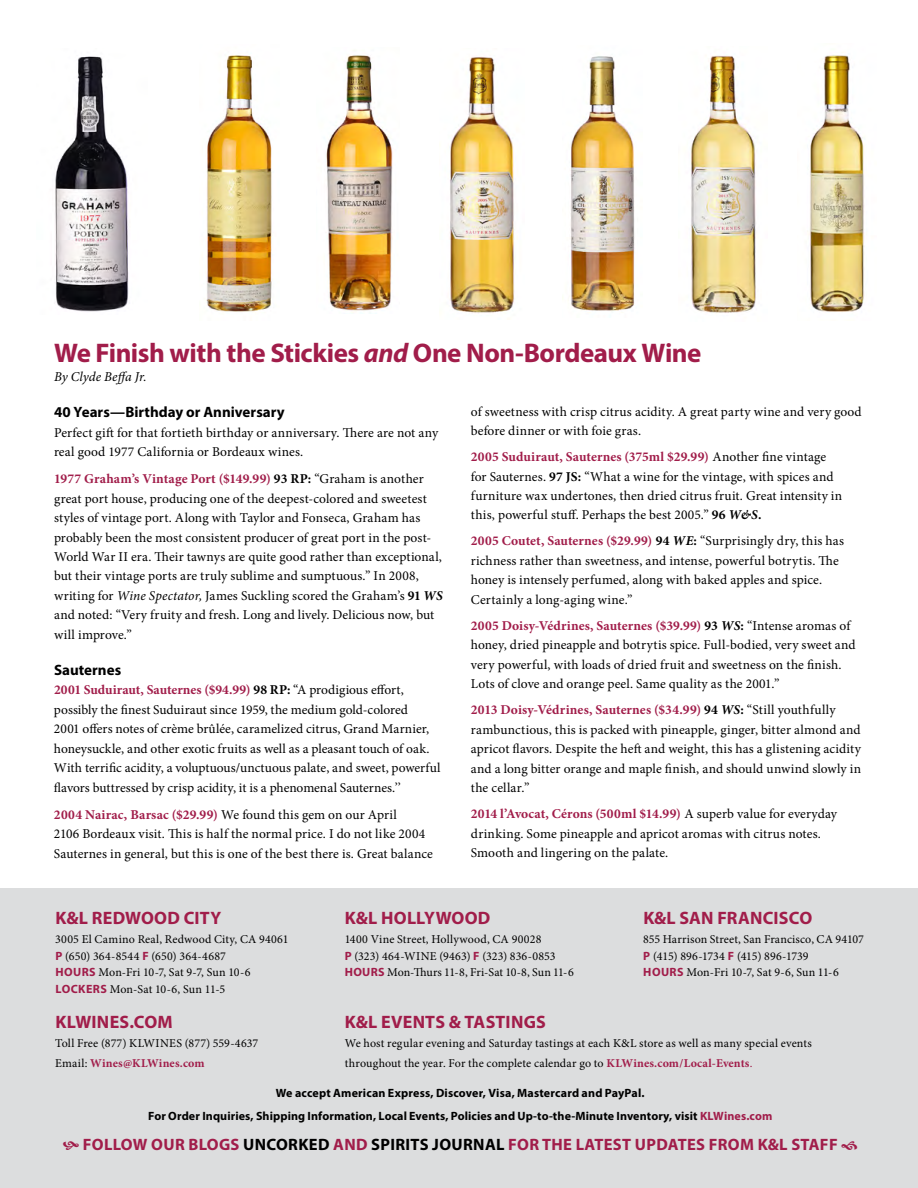
<style>
.page{position:relative;width:918px;height:1188px;background:#fff}
.page>*{position:absolute;margin:0;border:0;box-sizing:border-box;transform-origin:0 0}
.t1{font:700 27px "Myriad Pro";letter-spacing:-.02em;color:#a11d4a}
.t2{font:700 18px "Myriad Pro";letter-spacing:.01em;color:#a11d4a}
.t3{font:700 16.5px "Myriad Pro";letter-spacing:.02em;color:#a11d4a}
.t4{font:700 15px "Myriad Pro";color:#000}
.t5{font:13.5px/19.5px "Minion Pro";letter-spacing:.005em;color:#000}
.t6{font:italic 13.5px "Minion Pro";letter-spacing:.005em;color:#000}
.t7{font:12px/16.5px "Minion Pro";letter-spacing:.01em;color:#000}
.t8{font:700 12px "Myriad Pro";letter-spacing:.01em;color:#000}
.s1{font-style:italic}
.s2{font-weight:700;color:#a11d4a}
.s3{font-weight:700}
.s4{font-weight:700;font-style:italic}
.s5{font-family:"Myriad Pro";font-weight:700;color:#a11d4a}
.s6{color:#a11d4a}
.s7{color:#000}
</style>
<div class="page">
<img style="left:55px;top:56px;width:74px;height:256px">
<img style="left:326px;top:50px;width:67px;height:264px">
<img style="left:206px;top:55px;width:66px;height:257px">
<img style="left:807px;top:55px;width:57px;height:257px">
<img style="left:691px;top:55px;width:65px;height:258px">
<img style="left:450px;top:56px;width:64px;height:257px">
<img style="left:562px;top:56px;width:73px;height:257px">
<div style="left:0;top:889px;width:918px;height:299px;background:#dcddde"></div>
<h1 class="t1" style="left:54px;top:335px;width:649px">We Finish with the Stickies <span class="s1">and</span> One Non-Bordeaux Wine</h1>
<p class="t6" style="left:54px;top:368px;width:94px">By Clyde Beffa Jr.</p>
<p class="t4" style="left:54px;top:402px;width:232px">40 Years—Birthday or Anniversary</p>
<p class="t5" style="left:54px;top:423px;width:386px">Perfect gift for that fortieth birthday or anniversary. There are not any real good 1977 California or Bordeaux wines.</p>
<p class="t5" style="left:54px;top:469px;width:390px"><span class="s2">1977 Graham’s Vintage Port ($149.99)</span> <span class="s3">93 RP:</span> “Graham is another great port house, producing one of the deepest-colored and sweetest styles of vintage port. Along with Taylor and Fonseca, Graham has probably been the most consistent producer of great port in the post-World War II era. Their tawnys are quite good rather than exceptional, but their vintage ports are truly sublime and sumptuous.” In 2008, writing for <span class="s1">Wine Spectator,</span> James Suckling scored the Graham’s <span class="s3">91</span> <span class="s4">WS </span>and noted: “Very fruity and fresh. Long and lively. Delicious now, but will improve.”</p>
<p class="t4" style="left:54px;top:660px;width:69px">Sauternes</p>
<p class="t5" style="left:54px;top:680px;width:388px"><span class="s2">2001 Suduiraut, Sauternes ($94.99)</span> <span class="s3">98 RP:</span> “A prodigious effort, possibly the finest Suduiraut since 1959, the medium gold-colored<br>2001 offers notes of crème brûlée, caramelized citrus, Grand Marnier, honeysuckle, and other exotic fruits as well as a pleasant touch of oak.<br>With terrific acidity, a voluptuous/unctuous palate, and sweet, powerful flavors buttressed by crisp acidity, it is a phenomenal Sauternes.’’</p>
<p class="t5" style="left:54px;top:805px;width:381px"><span class="s2">2004 Nairac, Barsac ($29.99)</span> We found this gem on our April<br>2106 Bordeaux visit. This is half the normal price. I do not like 2004<br>Sauternes in general, but this is one of the best there is. Great balance</p>
<p class="t5" style="left:471px;top:402px;width:392px">of sweetness with crisp citrus acidity. A great party wine and very good before dinner or with foie gras.</p>
<p class="t5" style="left:471px;top:447px;width:373px"><span class="s2">2005 Suduiraut, Sauternes (375ml $29.99)</span> Another fine vintage for Sauternes. <span class="s3">97 JS:</span> “What a wine for the vintage, with spices and furniture wax undertones, then dried citrus fruit. Great intensity in this, powerful stuff. Perhaps the best 2005.” <span class="s3">96</span> <span class="s4">W&amp;S</span><span class="s3">.</span></p>
<p class="t5" style="left:471px;top:531px;width:375px"><span class="s2">2005 Coutet, Sauternes ($29.99)</span> <span class="s3">94</span> <span class="s4">WE</span><span class="s3">:</span> “Surprisingly dry, this has richness rather than sweetness, and intense, powerful botrytis. The honey is intensely perfumed, along with baked apples and spice.<br>Certainly a long-aging wine.”</p>
<p class="t5" style="left:471px;top:616px;width:386px"><span class="s2">2005 Doisy-Védrines, Sauternes ($39.99)</span> <span class="s3">93</span> <span class="s4">WS</span><span class="s3">:</span> “Intense aromas of honey, dried pineapple and botrytis spice. Full-bodied, very sweet and very powerful, with loads of dried fruit and sweetness on the finish.<br>Lots of clove and orange peel. Same quality as the 2001.”</p>
<p class="t5" style="left:471px;top:700px;width:392px"><span class="s2">2013 Doisy-Védrines, Sauternes ($34.99)</span> <span class="s3">94</span> <span class="s4">WS</span><span class="s3">:</span> “Still youthfully rambunctious, this is packed with pineapple, ginger, bitter almond and apricot flavors. Despite the heft and weight, this has a glistening acidity and a long bitter orange and maple finish, and should unwind slowly in the cellar.”</p>
<p class="t5" style="left:471px;top:804px;width:368px"><span class="s2">2014 l’Avocat, Cérons (500ml $14.99)</span> A superb value for everyday drinking. Some pineapple and apricot aromas with citrus notes.<br>Smooth and lingering on the palate.</p>
<h2 class="t2" style="left:55px;top:907px;width:167px">K&amp;L REDWOOD CITY</h2>
<p class="t7" style="left:55px;top:931px;width:235px">3005 El Camino Real, Redwood City, CA 94061<br><span class="s5">P</span> (650) 364-8544 <span class="s5">F</span> (650) 364-4687<br><span class="s5">HOURS</span> Mon-Fri 10-7, Sat 9-7, Sun 10-6<br><span class="s5">LOCKERS</span> Mon-Sat 10-6, Sun 11-5</p>
<h2 class="t2" style="left:55px;top:1011px;width:119px">KLWINES.COM</h2>
<p class="t7" style="left:55px;top:1034px;width:205px;line-height:19.5px">Toll Free (877) KLWINES (877) 559-4637<br>Email: <span class="s2">Wines@KLWines.com</span></p>
<h2 class="t2" style="left:345px;top:907px;width:147px">K&amp;L HOLLYWOOD</h2>
<p class="t7" style="left:345px;top:931px;width:231px">1400 Vine Street, Hollywood, CA 90028<br><span class="s5">P</span> (323) 464-WINE (9463) <span class="s5">F</span> (323) 836-0853<br><span class="s5">HOURS</span> Mon-Thurs 11-8, Fri-Sat 10-8, Sun 11-6</p>
<h2 class="t2" style="left:643px;top:907px;width:170px">K&amp;L SAN FRANCISCO</h2>
<p class="t7" style="left:643px;top:931px;width:222px">855 Harrison Street, San Francisco, CA 94107<br><span class="s5">P</span> (415) 896-1734 <span class="s5">F</span> (415) 896-1739<br><span class="s5">HOURS</span> Mon-Fri 10-7, Sat 9-6, Sun 11-6</p>
<h2 class="t2" style="left:345px;top:1011px;width:202px">K&amp;L EVENTS &amp; TASTINGS</h2>
<p class="t7" style="left:345px;top:1034px;width:469px;line-height:19.5px">We host regular evening and Saturday tastings at each K&amp;L store as well as many special events throughout the year. For the complete calendar go to <span class="s2">KLWines.com/Local-Events</span><span class="s6">.</span></p>
<p class="t8" style="left:276px;top:1085px;width:370px">We accept American Express, Discover, Visa, Mastercard and PayPal.</p>
<p class="t8" style="left:148px;top:1109px;width:626px">For Order Inquiries, Shipping Information, Local Events, Policies and Up-to-the-Minute Inventory, visit <span class="s6">KLWines.com</span></p>
<p class="t3" style="left:83px;top:1133px;width:756px">FOLLOW OUR BLOGS <span class="s7">UNCORKED</span> AND <span class="s7">SPIRITS JOURNAL</span> FOR THE LATEST UPDATES FROM K&amp;L STAFF</p>
</div>
